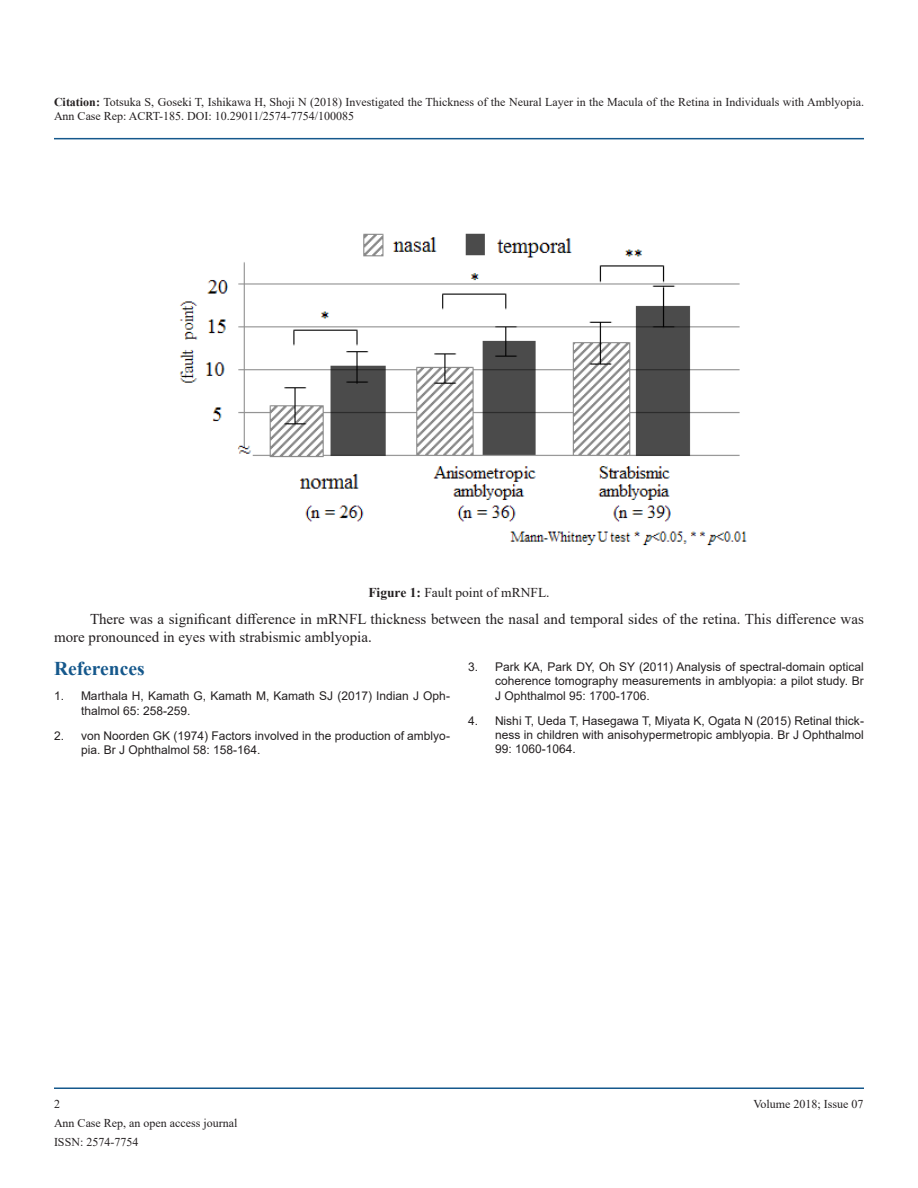
<style>
.page{position:relative;width:918px;height:1188px;background:#fff}
.page>*{position:absolute;margin:0;border:0;box-sizing:border-box;transform-origin:0 0}
.t1{font:700 19.5px "Times New Roman";color:#15588c}
.t2{font:15px/18px "Times New Roman";color:#231f20}
.t3{font:13.5px "Times New Roman";color:#231f20}
.t4{font:12px/14.4px "Arial";color:#231f20}
.t5{font:12px/14.4px "Times New Roman";color:#231f20}
.s1{font-weight:700}
</style>
<div class="page">
<hr style="left:54px;top:138px;width:810px;height:1px;background:#15588c">
<hr style="left:54px;top:1088px;width:810px;height:1px;background:#15588c">
<img style="left:179px;top:233px;width:568px;height:313px">
<p class="t5" style="left:54px;top:94px;width:812px"><span class="s1">Citation:</span> Totsuka S, Goseki T, Ishikawa H, Shoji N (2018) Investigated the Thickness of the Neural Layer in the Macula of the Retina in Individuals with Amblyopia.<br>Ann Case Rep: ACRT-185. DOI: 10.29011/2574-7754/100085</p>
<p class="t3" style="left:368px;top:583px;width:183px"><span class="s1">Figure 1:</span> Fault point of mRNFL.</p>
<p class="t2" style="left:54px;top:610px;width:811px;text-indent:36px">There was a significant difference in mRNFL thickness between the nasal and temporal sides of the retina. This difference was more pronounced in eyes with strabismic amblyopia.</p>
<p class="t1" style="left:54px;top:655px;width:92px">References</p>
<p class="t4" style="left:81px;top:689px;width:370px;text-indent:-27px">1. Marthala H, Kamath G, Kamath M, Kamath SJ (2017) Indian J Oph&shy;thalmol 65: 258-259.</p>
<p class="t4" style="left:81px;top:728px;width:370px;text-indent:-27px">2. von Noorden GK (1974) Factors involved in the production of amblyo&shy;pia. Br J Ophthalmol 58: 158-164.</p>
<p class="t4" style="left:495px;top:659px;width:370px;text-align:justify;text-indent:-27px">3. Park KA, Park DY, Oh SY (2011) Analysis of spectral-domain optical coherence tomography measurements in amblyopia: a pilot study. Br J Ophthalmol 95: 1700-1706.</p>
<p class="t4" style="left:495px;top:713px;width:370px;text-align:justify;text-indent:-27px">4. Nishi T, Ueda T, Hasegawa T, Miyata K, Ogata N (2015) Retinal thick&shy;ness in children with anisohypermetropic amblyopia. Br J Ophthalmol 99: 1060-1064.</p>
<p class="t5" style="left:54px;top:1096px;width:7px">2</p>
<p class="t5" style="left:753px;top:1096px;width:112px">Volume 2018; Issue 07</p>
<p class="t5" style="left:54px;top:1116px;width:185px">Ann Case Rep, an open access journal</p>
<p class="t5" style="left:54px;top:1135px;width:86px">ISSN: 2574-7754</p>
</div>
